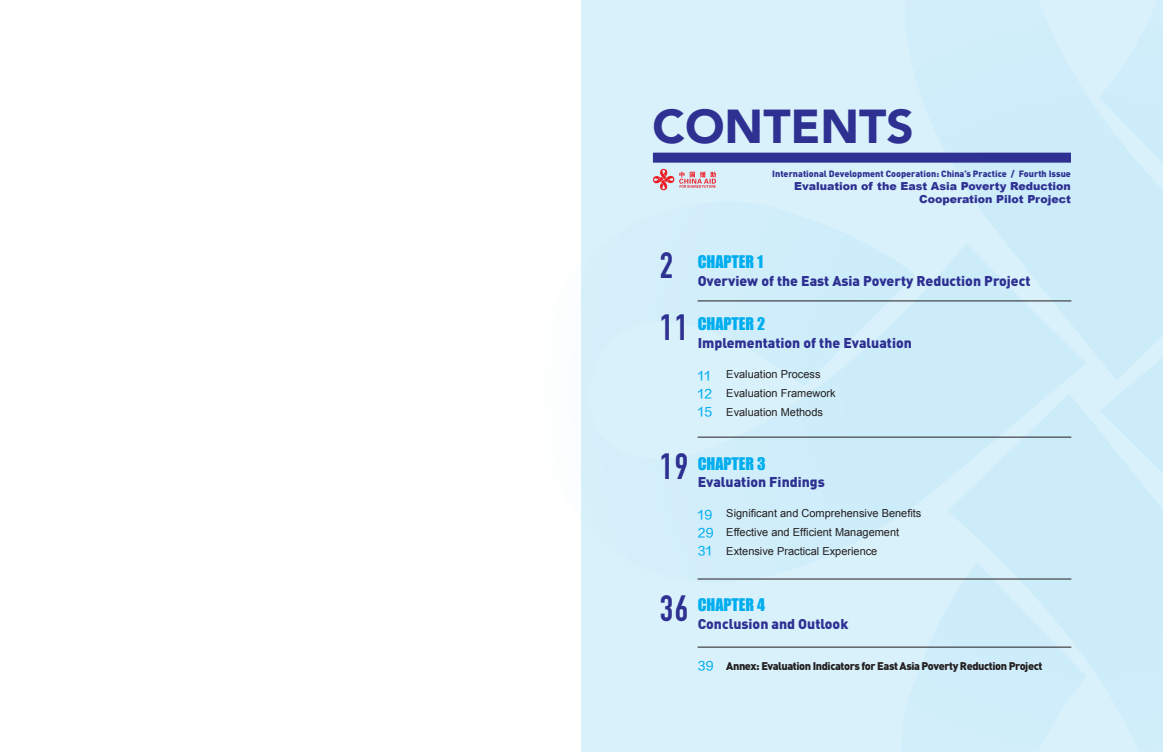
<style>
.page{position:relative;width:1163px;height:752px;background:#fff}
.page>*{position:absolute;margin:0;border:0;box-sizing:border-box;transform-origin:0 0}
.t1{font:900 47.5px "Avenir";color:#2e3092}
.t2{font:700 36px/62.4px "DIN Condensed";color:#2e3092}
.t3{font:16px "Impact";color:#00aeef}
.t4{font:900 14px "DIN";color:#2e3092}
.t5{font:12px/18px "FZLTZHUNHJW GB1 0";letter-spacing:.04em;color:#00aeef}
.t6{font:11px/19px "Arial";color:#231f20}
.t7{font:900 11px/13.2px "Arial";color:#2e3092;text-align:right}
.t8{font:900 11px "DIN";letter-spacing:-.04em;color:#231f20}
.t9{font:900 9px "DIN";color:#2e3092}
</style>
<div class="page">
<div style="left:581px;top:0;width:581px;height:751px;background:#d9f1fb"></div>
<svg style="left:864px;top:95px;width:298px;height:263px;fill:#ceedfa"></svg>
<svg style="left:662px;top:189px;width:423px;height:391px;fill:#d0edfa"></svg>
<svg style="left:888px;top:393px;width:274px;height:287px;fill:#cdecfa"></svg>
<svg style="left:1099px;top:150px;width:63px;height:434px"></svg>
<hr style="left:698px;top:436px;width:372px;height:1px;background:#231f20">
<hr style="left:698px;top:578px;width:372px;height:1px;background:#231f20">
<hr style="left:698px;top:646px;width:372px;height:1px;background:#231f20">
<hr style="left:698px;top:300px;width:372px;height:1px;background:#231f20">
<div style="left:652px;top:152px;width:418px;height:10px;background:#2e3092"></div>
<svg style="left:652px;top:169px;width:64px;height:21px"></svg>
<h1 class="t1" style="left:652px;top:85px;width:263px">CONTENTS</h1>
<p class="t9" style="left:772px;top:167px;width:300px">International Development Cooperation: China’s Practice / Fourth Issue</p>
<p class="t7" style="left:794px;top:178px;width:278px">Evaluation of the East Asia Poverty Reduction<br>Cooperation Pilot Project</p>
<h2 class="t2" style="left:659px;top:233px;width:30px">2<br>11</h2>
<h3 class="t3" style="left:697px;top:249px;width:67px">CHAPTER 1</h3>
<p class="t4" style="left:697px;top:271px;width:334px">Overview of the East Asia Poverty Reduction Project</p>
<h3 class="t3" style="left:697px;top:311px;width:69px">CHAPTER 2</h3>
<p class="t4" style="left:697px;top:333px;width:216px">Implementation of the Evaluation</p>
<p class="t5" style="left:697px;top:367px;width:16px">11<br>12<br>15</p>
<p class="t6" style="left:726px;top:365px;width:111px">Evaluation Process<br>Evaluation Framework<br>Evaluation Methods</p>
<h2 class="t2" style="left:659px;top:435px;width:30px">19</h2>
<h3 class="t3" style="left:697px;top:450px;width:69px">CHAPTER 3</h3>
<p class="t4" style="left:697px;top:472px;width:129px">Evaluation Findings</p>
<p class="t5" style="left:697px;top:505px;width:17px">19<br>29<br>31</p>
<p class="t6" style="left:726px;top:504px;width:197px">Significant and Comprehensive Benefits<br>Effective and Efficient Management<br>Extensive Practical Experience</p>
<h2 class="t2" style="left:659px;top:576px;width:30px">36</h2>
<h3 class="t3" style="left:697px;top:592px;width:69px">CHAPTER 4</h3>
<p class="t4" style="left:697px;top:614px;width:152px">Conclusion and Outlook</p>
<p class="t8" style="left:726px;top:658px;width:318px">Annex: Evaluation Indicators for East Asia Poverty Reduction Project</p>
<p class="t5" style="left:697px;top:657px;width:18px">39</p>
</div>
